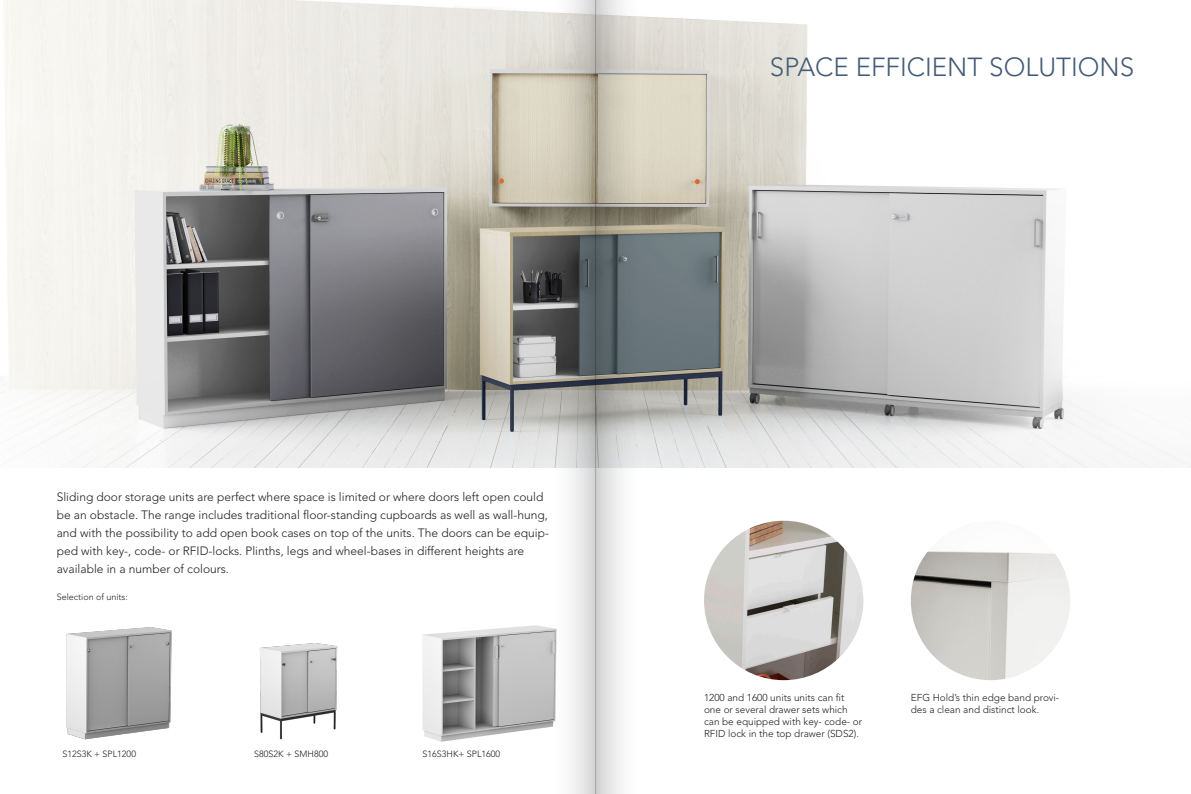
<style>
.page{position:relative;width:1191px;height:794px;background:#fff}
.page>*{position:absolute;margin:0;border:0;box-sizing:border-box;transform-origin:0 0}
.t1{font:300 26px "Avenir LT Std";color:#445c77}
.t2{font:300 12px/18px "Avenir LT Std";color:#231f20}
.t3{font:300 10px/12px "Avenir LT Std";color:#231f20}
.t4{font:300 9px "Avenir LT Std";color:#231f20}
</style>
<div class="page">
<img style="left:422px;top:625px;width:133px;height:117px">
<img style="left:4px;top:0;width:1187px;height:468px">
<img style="left:66px;top:627px;width:106px;height:113px">
<img style="left:259px;top:643px;width:79px;height:97px">
<img style="left:704px;top:521px;width:159px;height:159px;border-radius:80px">
<img style="left:911px;top:521px;width:159px;height:159px;border-radius:80px">
<svg style="left:555px;top:0;width:41px;height:794px"></svg>
<svg style="left:596px;top:0;width:40px;height:794px"></svg>
<p class="t1" style="left:770px;top:52px;width:366px">SPACE EFFICIENT SOLUTIONS</p>
<p class="t2" style="left:57px;top:488px;width:494px">Sliding door storage units are perfect where space is limited or where doors left open could be an obstacle. The range includes traditional floor-standing cupboards as well as wall-hung, and with the possibility to add open book cases on top of the units. The doors can be equip&shy;ped with key-, code- or RFID-locks. Plinths, legs and wheel-bases in different heights are available in a number of colours.</p>
<p class="t4" style="left:57px;top:592px;width:73px">Selection of units:</p>
<p class="t4" style="left:62px;top:749px;width:75px">S12S3K + SPL1200</p>
<p class="t4" style="left:254px;top:748px;width:75px">S80S2K + SMH800</p>
<p class="t4" style="left:422px;top:748px;width:79px">S16S3HK+ SPL1600</p>
<p class="t3" style="left:704px;top:692px;width:160px">1200 and 1600 units units can fit one or several drawer sets which can be equipped with key- code- or<br>RFID lock in the top drawer (SDS2).</p>
<p class="t3" style="left:911px;top:692px;width:150px">EFG Hold’s thin edge band provi&shy;des a clean and distinct look.</p>
</div>
